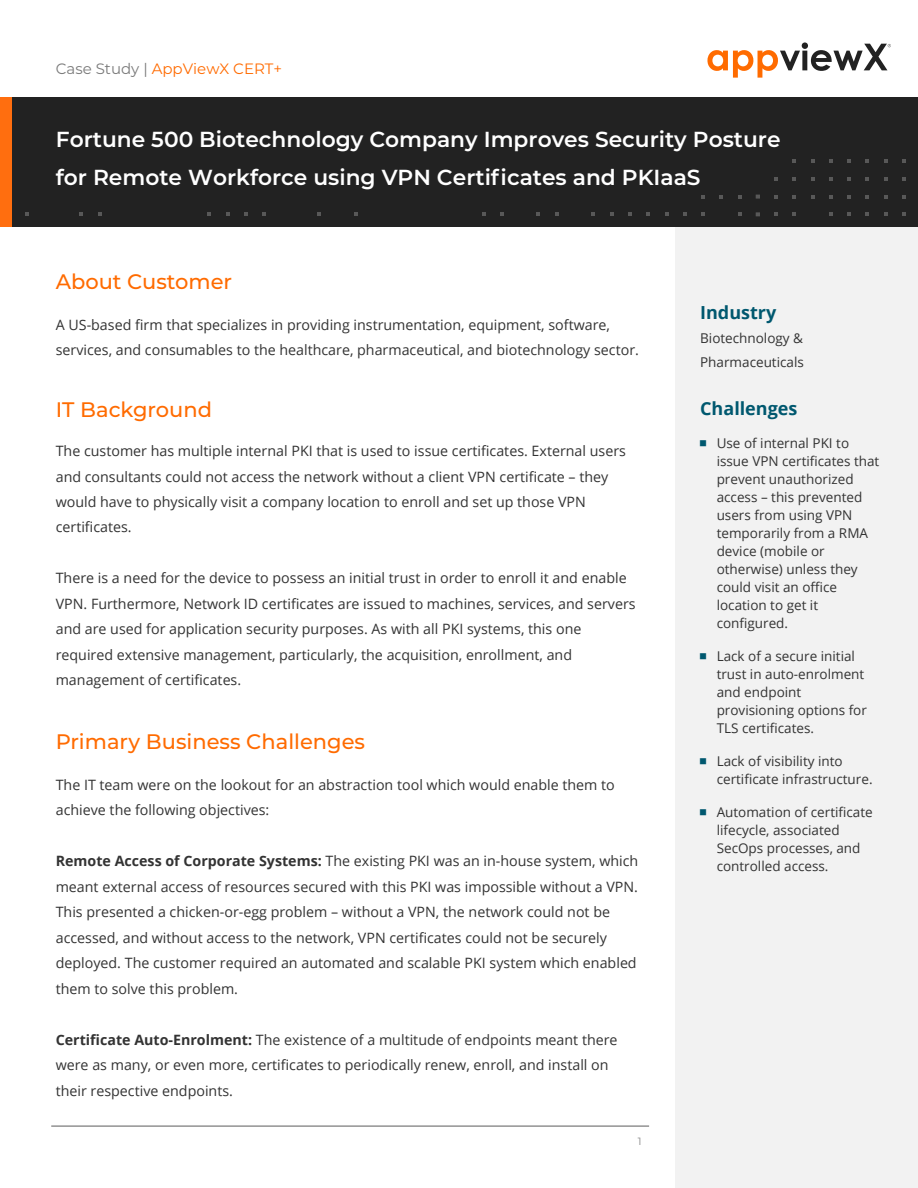
<style>
.page{position:relative;width:918px;height:1188px;background:#fff}
.page>*{position:absolute;margin:0;border:0;box-sizing:border-box;transform-origin:0 0}
.t1{font:600 21.75px/37.5px "Montserrat";color:#fff}
.t2{font:500 21px "Montserrat";color:#ff6b00}
.t3{font:700 18px "Open Sans";color:#00586f}
.t4{font:15px "Montserrat";color:#ff6b00}
.t5{font:14.25px/25.5px "Open Sans";color:#333}
.t6{font:13.5px/18px "Open Sans";color:#333}
.t7{font:10.5px "Montserrat";color:#858585}
.s1{color:#7a7a7a}
.s2{font-weight:700}
</style>
<div class="page">
<hr style="left:51px;top:1126px;width:598px;height:1px;background:#5c5c5c">
<div style="left:675px;top:223px;width:243px;height:965px;background:#f2f2f2"></div>
<div style="left:0;top:97px;width:918px;height:130px;background:#222"></div>
<div style="left:0;top:97px;width:12px;height:130px;background:#ff6e0f"></div>
<svg style="left:25px;top:212px;width:4px;height:4px"></svg>
<svg style="left:79px;top:212px;width:4px;height:4px"></svg>
<svg style="left:98px;top:212px;width:4px;height:4px"></svg>
<svg style="left:207px;top:212px;width:4px;height:4px"></svg>
<svg style="left:226px;top:212px;width:4px;height:4px"></svg>
<svg style="left:244px;top:212px;width:4px;height:4px"></svg>
<svg style="left:262px;top:212px;width:4px;height:4px"></svg>
<svg style="left:317px;top:212px;width:4px;height:4px"></svg>
<svg style="left:354px;top:212px;width:4px;height:4px"></svg>
<svg style="left:701px;top:195px;width:4px;height:4px"></svg>
<svg style="left:719px;top:195px;width:4px;height:4px"></svg>
<svg style="left:738px;top:195px;width:4px;height:4px"></svg>
<svg style="left:482px;top:212px;width:4px;height:4px"></svg>
<svg style="left:500px;top:212px;width:4px;height:4px"></svg>
<svg style="left:536px;top:212px;width:4px;height:4px"></svg>
<svg style="left:555px;top:212px;width:4px;height:4px"></svg>
<svg style="left:591px;top:212px;width:4px;height:4px"></svg>
<svg style="left:610px;top:212px;width:4px;height:4px"></svg>
<svg style="left:628px;top:212px;width:4px;height:4px"></svg>
<svg style="left:646px;top:212px;width:4px;height:4px"></svg>
<svg style="left:665px;top:212px;width:4px;height:4px"></svg>
<svg style="left:683px;top:212px;width:4px;height:4px"></svg>
<svg style="left:701px;top:212px;width:4px;height:4px"></svg>
<svg style="left:738px;top:212px;width:4px;height:4px"></svg>
<svg style="left:792px;top:159px;width:4px;height:4px"></svg>
<svg style="left:811px;top:159px;width:4px;height:4px"></svg>
<svg style="left:829px;top:159px;width:4px;height:4px"></svg>
<svg style="left:847px;top:159px;width:4px;height:4px"></svg>
<svg style="left:865px;top:159px;width:4px;height:4px"></svg>
<svg style="left:884px;top:159px;width:4px;height:4px"></svg>
<svg style="left:902px;top:159px;width:4px;height:4px"></svg>
<svg style="left:774px;top:177px;width:4px;height:4px"></svg>
<svg style="left:792px;top:177px;width:4px;height:4px"></svg>
<svg style="left:811px;top:177px;width:4px;height:4px"></svg>
<svg style="left:829px;top:177px;width:4px;height:4px"></svg>
<svg style="left:847px;top:177px;width:4px;height:4px"></svg>
<svg style="left:865px;top:177px;width:4px;height:4px"></svg>
<svg style="left:884px;top:177px;width:4px;height:4px"></svg>
<svg style="left:902px;top:177px;width:4px;height:4px"></svg>
<svg style="left:756px;top:195px;width:4px;height:4px"></svg>
<svg style="left:774px;top:195px;width:4px;height:4px"></svg>
<svg style="left:792px;top:195px;width:4px;height:4px"></svg>
<svg style="left:811px;top:195px;width:4px;height:4px"></svg>
<svg style="left:829px;top:195px;width:4px;height:4px"></svg>
<svg style="left:847px;top:195px;width:4px;height:4px"></svg>
<svg style="left:865px;top:195px;width:4px;height:4px"></svg>
<svg style="left:884px;top:195px;width:4px;height:4px"></svg>
<svg style="left:902px;top:195px;width:4px;height:4px"></svg>
<svg style="left:756px;top:212px;width:4px;height:4px"></svg>
<svg style="left:774px;top:212px;width:4px;height:4px"></svg>
<svg style="left:792px;top:212px;width:4px;height:4px"></svg>
<svg style="left:829px;top:212px;width:4px;height:4px"></svg>
<svg style="left:847px;top:212px;width:4px;height:4px"></svg>
<svg style="left:865px;top:212px;width:4px;height:4px"></svg>
<svg style="left:884px;top:212px;width:4px;height:4px"></svg>
<svg style="left:902px;top:212px;width:4px;height:4px"></svg>
<svg style="left:707px;top:42px;width:184px;height:36px"></svg>
<p class="t4" style="left:56px;top:58px;width:228px"><span class="s1">Case Study |</span> AppViewX CERT+</p>
<h1 class="t1" style="left:56px;top:120px;width:726px">Fortune 500 Biotechnology Company Improves Security Posture for Remote Workforce using VPN Certificates and PKIaaS</h1>
<h2 class="t2" style="left:56px;top:267px;width:178px">About Customer</h2>
<p class="t5" style="left:56px;top:311px;width:585px">A US-based firm that specializes in providing instrumentation, equipment, software, services, and consumables to the healthcare, pharmaceutical, and biotechnology sector.</p>
<h2 class="t2" style="left:56px;top:395px;width:158px">IT Background</h2>
<p class="t5" style="left:56px;top:438px;width:572px">The customer has multiple internal PKI that is used to issue certificates. External users and consultants could not access the network without a client VPN certificate – they would have to physically visit a company location to enroll and set up those VPN certificates.</p>
<p class="t5" style="left:56px;top:565px;width:581px">There is a need for the device to possess an initial trust in order to enroll it and enable VPN. Furthermore, Network ID certificates are issued to machines, services, and servers and are used for application security purposes. As with all PKI systems, this one required extensive management, particularly, the acquisition, enrollment, and management of certificates.</p>
<h2 class="t2" style="left:56px;top:727px;width:311px">Primary Business Challenges</h2>
<p class="t5" style="left:56px;top:772px;width:561px">The IT team were on the lookout for an abstraction tool which would enable them to achieve the following objectives:</p>
<p class="t5" style="left:56px;top:848px;width:584px"><span class="s2">Remote Access of Corporate Systems:</span> The existing PKI was an in-house system, which meant external access of resources secured with this PKI was impossible without a VPN.<br>This presented a chicken-or-egg problem – without a VPN, the network could not be accessed, and without access to the network, VPN certificates could not be securely deployed. The customer required an automated and scalable PKI system which enabled them to solve this problem.</p>
<p class="t5" style="left:56px;top:1027px;width:563px"><span class="s2">Certificate Auto-Enrolment:</span> The existence of a multitude of endpoints meant there were as many, or even more, certificates to periodically renew, enroll, and install on their respective endpoints.</p>
<p class="t7" style="left:638px;top:1134px;width:5px">1</p>
<p class="t3" style="left:700px;top:300px;width:78px">Industry</p>
<p class="t6" style="left:700px;top:326px;width:105px;line-height:24px">Biotechnology &amp;<br>Pharmaceuticals</p>
<p class="t3" style="left:700px;top:396px;width:99px">Challenges</p>
<p class="t6" style="left:717px;top:434px;width:164px">Use of internal PKI to issue VPN certificates that prevent unauthorized access – this prevented users from using VPN temporarily from a RMA device (mobile or otherwise) unless they could visit an office location to get it configured.</p>
<p class="t6" style="left:717px;top:647px;width:152px">Lack of a secure initial trust in auto-enrolment and endpoint provisioning options for<br>TLS certificates.</p>
<p class="t6" style="left:717px;top:752px;width:157px">Lack of visibility into certificate infrastructure.</p>
<p class="t6" style="left:717px;top:803px;width:158px">Automation of certificate lifecycle, associated<br>SecOps processes, and controlled access.</p>
</div>
